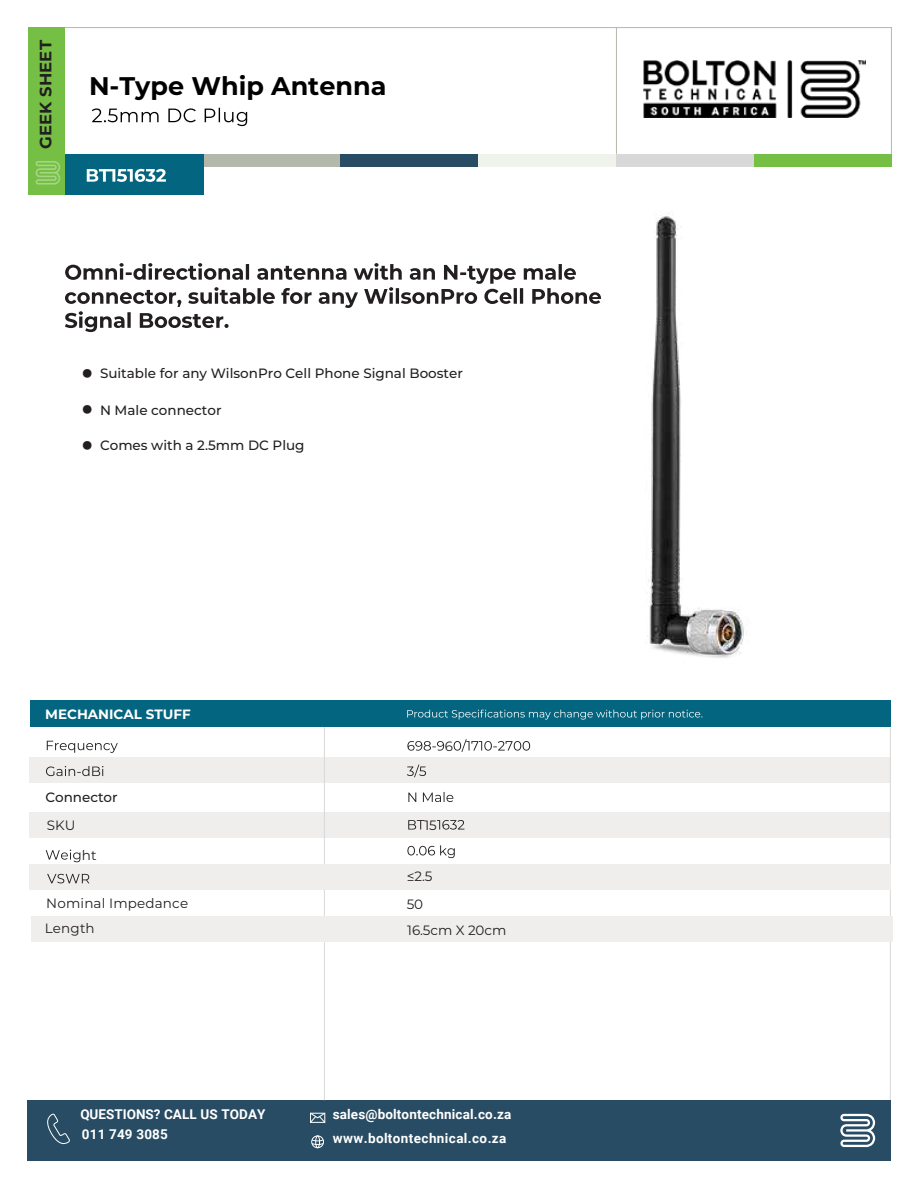
<style>
.page{position:relative;width:918px;height:1188px;background:#fff}
.page>*{position:absolute;margin:0;border:0;box-sizing:border-box;transform-origin:0 0}
.t1{font:700 25.5px "Montserrat";color:#000}
.t2{font:700 16.5px "Montserrat";letter-spacing:.005em;color:#231f20}
.t3{font:500 13.5px "Montserrat";color:#231f20}
.t4{font:700 13.5px/24px "Roboto";letter-spacing:.01em;color:#fff}
.t5{font:13.5px "Montserrat";letter-spacing:.01em;color:#231f20}
.t6{font:700 13.5px "Montserrat";color:#fff}
.s1{font-weight:700;font-size:34.5px}
</style>
<div class="page">
<div style="left:30px;top:812px;width:861px;height:26px;background:#efeeed"></div>
<div style="left:30px;top:757px;width:861px;height:26px;background:#efeeed"></div>
<svg style="left:407px;top:741px;width:37px;height:10px"></svg>
<svg style="left:454px;top:739px;width:76px;height:13px"></svg>
<svg style="left:47px;top:741px;width:71px;height:12px"></svg>
<hr style="left:890px;top:727px;width:1px;height:373px;background:#d8d8d8">
<div style="left:27px;top:1100px;width:864px;height:61px;background:#274c63"></div>
<svg style="left:840px;top:1114px;width:35px;height:33px"></svg>
<svg style="left:47px;top:1113px;width:23px;height:32px"></svg>
<svg style="left:310px;top:1113px;width:15px;height:10px"></svg>
<div style="left:311px;top:1136px;width:13px;height:12px;border:1px solid #fff;border-radius:50%"></div>
<svg style="left:312px;top:1140px;width:12px;height:5px"></svg>
<div style="left:315px;top:1136px;width:5px;height:12px;border:1px solid #fff;border-radius:50%"></div>
<svg style="left:65px;top:27px;width:827px;height:127px"></svg>
<div style="left:202px;top:154px;width:138px;height:12px;background:#b4b8ab"></div>
<div style="left:65px;top:154px;width:139px;height:40px;background:#03657f"></div>
<div style="left:340px;top:154px;width:138px;height:12px;background:#274c63"></div>
<div style="left:616px;top:154px;width:138px;height:12px;background:#d9d8d8"></div>
<div style="left:478px;top:154px;width:138px;height:12px;background:#f0f2ec"></div>
<div style="left:754px;top:154px;width:138px;height:12px;background:#75c044"></div>
<div style="left:28px;top:27px;width:37px;height:167px;background:#75c044"></div>
<hr style="left:616px;top:27px;width:1px;height:127px;background:#b4b8ab">
<svg style="left:36px;top:161px;width:24px;height:24px"></svg>
<svg style="left:87px;top:169px;width:79px;height:13px"></svg>
<svg style="left:408px;top:792px;width:45px;height:10px"></svg>
<svg style="left:407px;top:765px;width:19px;height:12px"></svg>
<svg style="left:46px;top:766px;width:57px;height:10px"></svg>
<hr style="left:324px;top:705px;width:1px;height:395px;background:#d8d8d8">
<div style="left:30px;top:700px;width:861px;height:27px;background:#03657f"></div>
<svg style="left:407px;top:710px;width:295px;height:10px"></svg>
<svg style="left:408px;top:820px;width:17px;height:10px"></svg>
<svg style="left:437px;top:820px;width:27px;height:10px"></svg>
<svg style="left:65px;top:263px;width:368px;height:69px"></svg>
<img style="left:644px;top:61px;width:221px;height:56px">
<svg style="left:92px;top:108px;width:155px;height:18px"></svg>
<img style="left:433px;top:212px;width:314px;height:446px">
<div style="left:30px;top:864px;width:861px;height:26px;background:#efeeed"></div>
<svg style="left:46px;top:850px;width:34px;height:12px"></svg>
<svg style="left:407px;top:845px;width:48px;height:13px"></svg>
<svg style="left:47px;top:874px;width:42px;height:9px"></svg>
<div style="left:31px;top:916px;width:861px;height:26px;background:#efeeed"></div>
<p class="t2" style="left:34px;top:149px;width:110px;rotate:-90deg">GEEK SHEET</p>
<h1 class="t1" style="left:89px;top:67px;width:299px">N-Type Whip Antenna</h1>
<p class="t3" style="left:81px;top:364px;width:383px"><span class="s1">•</span> Suitable for any WilsonPro Cell Phone Signal Booster</p>
<p class="t3" style="left:81px;top:401px;width:142px"><span class="s1">•</span> N Male connector</p>
<p class="t3" style="left:81px;top:436px;width:225px"><span class="s1">•</span> Comes with a 2.5mm DC Plug</p>
<p class="t6" style="left:45px;top:704px;width:147px">MECHANICAL STUFF</p>
<p class="t5" style="left:445px;top:737px;width:10px">6</p>
<p class="t3" style="left:45px;top:788px;width:74px">Connector</p>
<p class="t5" style="left:47px;top:816px;width:30px">SKU</p>
<p class="t5" style="left:424px;top:815px;width:14px">15</p>
<p class="t5" style="left:82px;top:846px;width:16px">ht</p>
<p class="t5" style="left:407px;top:867px;width:27px">≤2.5</p>
<p class="t5" style="left:46px;top:894px;width:143px">Nominal Impedance</p>
<p class="t5" style="left:407px;top:895px;width:18px">50</p>
<p class="t5" style="left:45px;top:919px;width:51px">Length</p>
<p class="t5" style="left:407px;top:921px;width:101px">16.5cm X 20cm</p>
<p class="t4" style="left:80px;top:1104px;width:187px;line-height:19.8px">QUESTIONS? CALL US TODAY<br>011 749 3085</p>
<p class="t4" style="left:333px;top:1101px;width:180px">sales@boltontechnical.co.za www.boltontechnical.co.za</p>
</div>
